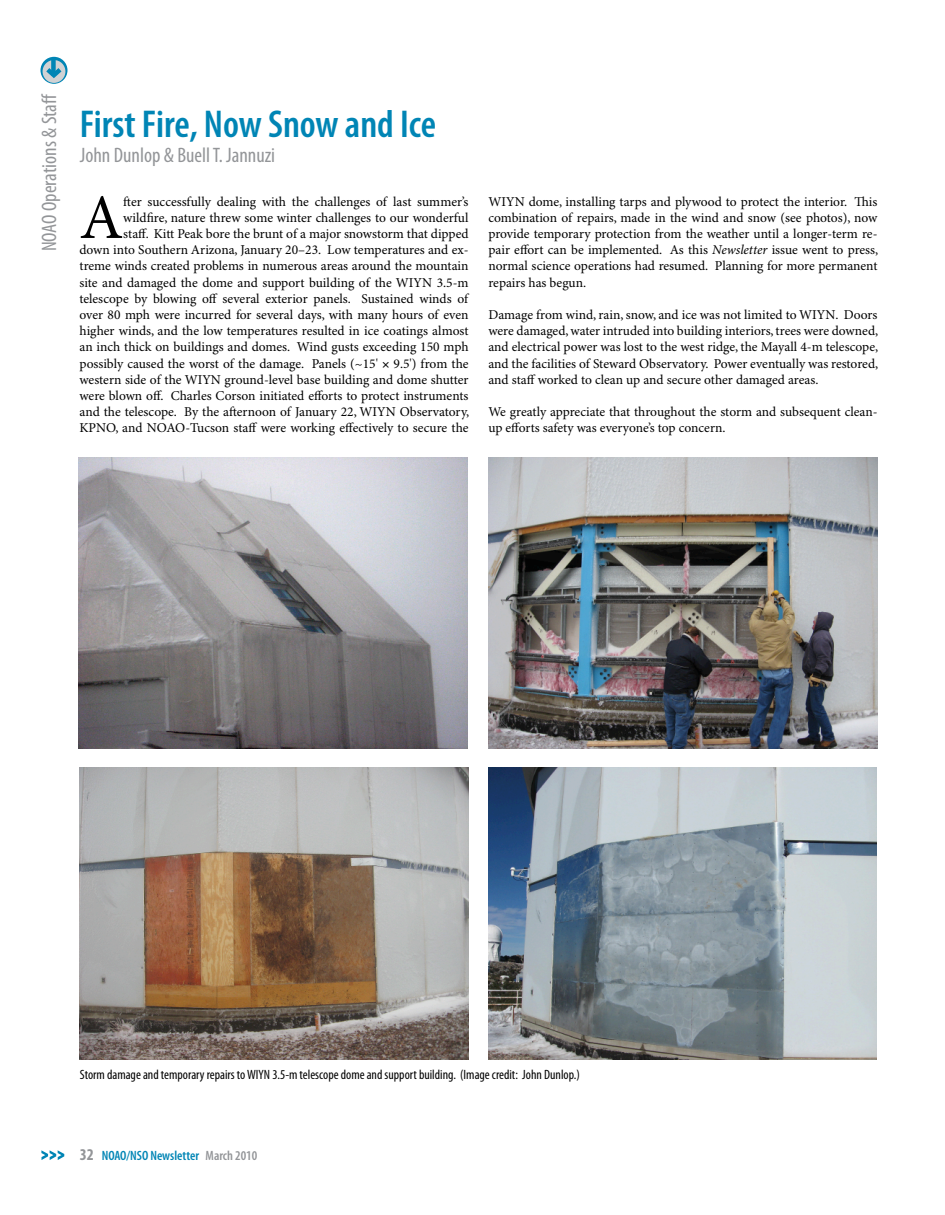
<style>
.page{position:relative;width:945px;height:1215px;background:#fff}
.page>*{position:absolute;margin:0;border:0;box-sizing:border-box;transform-origin:0 0}
.t1{font:63.3px "Minion Pro";color:#000}
.t2{font:600 condensed 39px "Myriad Pro";color:#0085b5}
.t3{font:condensed 21px "Myriad Pro";color:#939598}
.t4{font:13.5px/16.2px "Minion Pro";letter-spacing:-.005em;color:#000;text-align:justify}
.t5{font:condensed 13.5px "Myriad Pro";color:#000}
.t6{font:600 condensed 13.5px "Myriad Pro";color:#0085b5}
.s1{font-style:italic}
.s2{font-weight:700;font-size:16.5px;color:#939598}
.s3{color:#939598}
</style>
<div class="page">
<svg style="left:41px;top:1150px;width:23px;height:10px"></svg>
<svg style="left:40px;top:57px;width:28px;height:27px"></svg>
<img style="left:79px;top:457px;width:388px;height:292px">
<img style="left:489px;top:457px;width:389px;height:292px">
<img style="left:80px;top:768px;width:389px;height:291px">
<img style="left:488px;top:768px;width:389px;height:291px">
<h3 class="t3" style="left:37px;top:251px;width:159px;rotate:-90deg">NOAO Operations &amp; Staff</h3>
<h2 class="t2" style="left:80px;top:100px;width:358px">First Fire, Now Snow and Ice</h2>
<h3 class="t3" style="left:80px;top:143px;width:197px">John Dunlop &amp; Buell T. Jannuzi</h3>
<h1 class="t1" style="left:80px;top:180px;width:45px">A</h1>
<p class="t4" style="left:80px;top:194px;width:391px;text-align:right">fter successfully dealing with the challenges of last summer’s wildfire, nature threw some winter challenges to our wonderful<br>staff. Kitt Peak bore the brunt of a major snowstorm that dipped<br>down into Southern Arizona, January 20–23. Low temperatures and ex&shy;treme winds created problems in numerous areas around the mountain site and damaged the dome and support building of the WIYN 3.5-m telescope by blowing off several exterior panels. Sustained winds of over 80 mph were incurred for several days, with many hours of even higher winds, and the low temperatures resulted in ice coatings almost an inch thick on buildings and domes. Wind gusts exceeding 150 mph possibly caused the worst of the damage. Panels (~15' 9.5') from the western side of the WIYN ground-level base building and dome shutter were blown off. Charles Corson initiated efforts to protect instruments and the telescope. By the afternoon of January 22, WIYN Observatory, KPNO, and NOAO-Tucson staff were working effectively to secure the</p>
<p class="t4" style="left:488px;top:194px;width:391px">WIYN dome, installing tarps and plywood to protect the interior. This combination of repairs, made in the wind and snow (see photos), now provide temporary protection from the weather until a longer-term re&shy;pair effort can be implemented. As this <span class="s1">Newsletter</span> issue went to press, normal science operations had resumed. Planning for more permanent repairs has begun.</p>
<p class="t4" style="left:488px;top:307px;width:391px">Damage from wind, rain, snow, and ice was not limited to WIYN. Doors were damaged, water intruded into building interiors, trees were downed, and electrical power was lost to the west ridge, the Mayall 4-m telescope, and the facilities of Steward Observatory. Power eventually was restored, and staff worked to clean up and secure other damaged areas.</p>
<p class="t4" style="left:488px;top:404px;width:391px">We greatly appreciate that throughout the storm and subsequent clean&shy;up efforts safety was everyone’s top concern.</p>
<p class="t5" style="left:80px;top:1067px;width:501px">Storm damage and temporary repairs to WIYN 3.5-m telescope dome and support building. (Image credit: John Dunlop.)</p>
<p class="t6" style="left:80px;top:1147px;width:179px"><span class="s2">32</span> NOAO/NSO Newsletter <span class="s3">March 2010</span></p>
</div>
